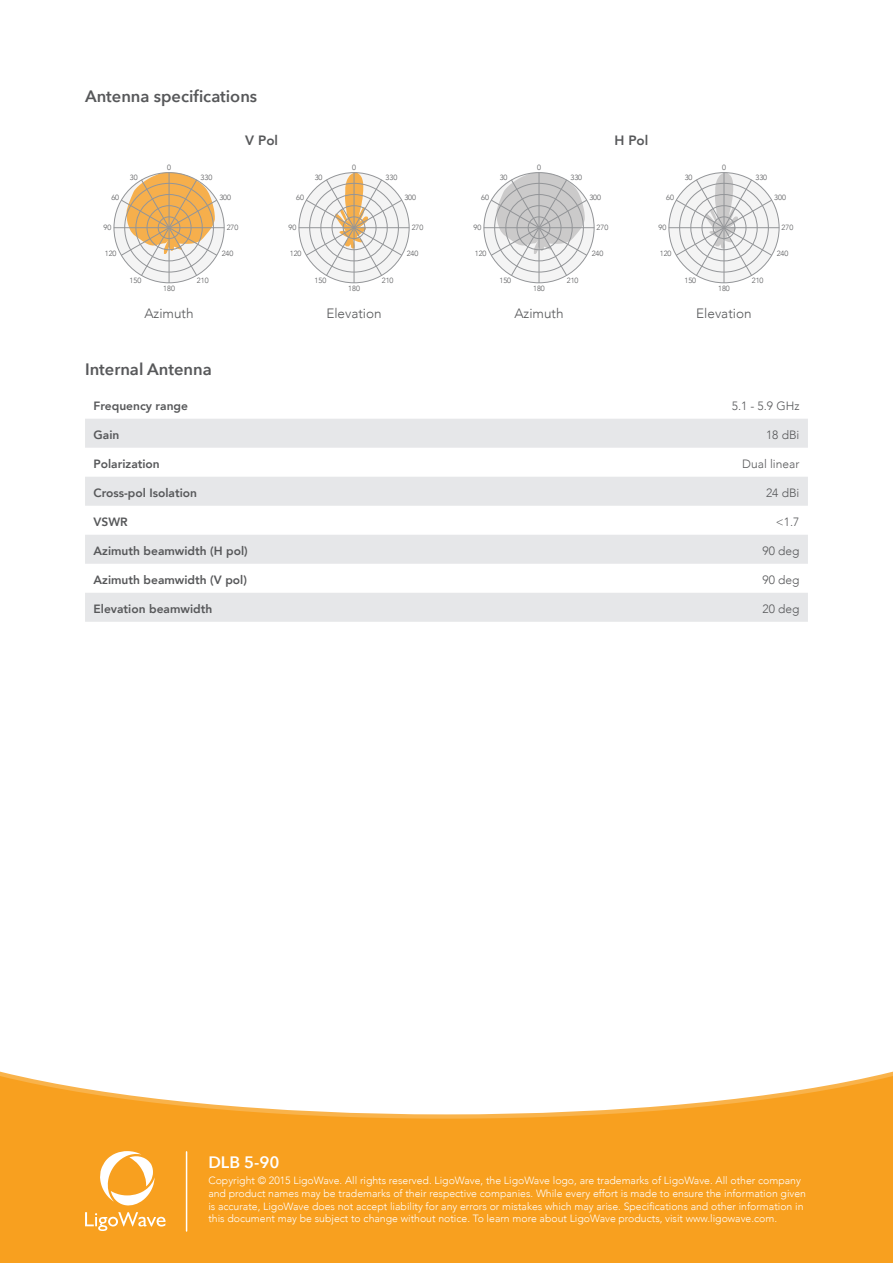
<style>
.page{position:relative;width:893px;height:1263px;background:#fff}
.page>*{position:absolute;margin:0;border:0;box-sizing:border-box;transform-origin:0 0}
.Heading_2{font:600 16.5px "Avenir Next";color:#57585a}
.Heading_2-2{font:600 16.5px "Avenir Next";color:#fff}
.body{font:300 13.5px "Avenir";color:#57585a}
.body-2{font:800 13.5px "Avenir";color:#57585a}
.table_body{font:800 12px "Avenir";color:#57585a}
.table_body-2{font:300 12px "Avenir";color:#57585a}
.copyright{font:300 10.5px/12.6px "Avenir";color:#fff}
.small{font:300 7.5px "Avenir";color:#57585a}
</style>
<div class="page">
<svg style="left:0;top:1076px;width:893px;height:187px;fill:#f8a01f"></svg>
<svg style="left:85px;top:419px;width:723px;height:203px;fill:#e6e7e9"></svg>
<svg style="left:100px;top:1151px;width:55px;height:55px"></svg>
<svg style="left:85px;top:1212px;width:81px;height:19px"></svg>
<hr style="left:186px;top:1152px;width:1px;height:79px;background:#fff">
<svg style="left:484px;top:172px;width:110px;height:111px"></svg>
<svg style="left:114px;top:172px;width:110px;height:111px"></svg>
<svg style="left:669px;top:173px;width:110px;height:110px"></svg>
<hr style="left:669px;top:227px;width:55px;height:1px;background:#939598">
<hr style="left:724px;top:228px;width:1px;height:55px;background:#939598">
<hr style="left:724px;top:227px;width:55px;height:1px;background:#939598">
<svg style="left:676px;top:173px;width:96px;height:103px"></svg>
<svg style="left:299px;top:173px;width:110px;height:110px"></svg>
<hr style="left:299px;top:227px;width:55px;height:1px;background:#939598">
<hr style="left:354px;top:228px;width:1px;height:55px;background:#939598">
<hr style="left:354px;top:227px;width:55px;height:1px;background:#939598">
<svg style="left:306px;top:173px;width:96px;height:103px"></svg>
<p class="Heading_2" style="left:85px;top:82px;width:174px">Antenna specifications</p>
<p class="body-2" style="left:245px;top:130px;width:34px">V Pol</p>
<p class="body-2" style="left:614px;top:130px;width:35px">H Pol</p>
<p class="small" style="left:167px;top:163px;width:5px">0</p>
<p class="small" style="left:352px;top:163px;width:5px">0</p>
<p class="small" style="left:537px;top:163px;width:5px">0</p>
<p class="small" style="left:722px;top:163px;width:5px">0</p>
<p class="small" style="left:130px;top:173px;width:9px">30</p>
<p class="small" style="left:201px;top:173px;width:13px">330</p>
<p class="small" style="left:315px;top:173px;width:9px">30</p>
<p class="small" style="left:386px;top:173px;width:13px">330</p>
<p class="small" style="left:500px;top:173px;width:9px">30</p>
<p class="small" style="left:570px;top:173px;width:13px">330</p>
<p class="small" style="left:685px;top:173px;width:9px">30</p>
<p class="small" style="left:755px;top:173px;width:13px">330</p>
<p class="small" style="left:111px;top:193px;width:9px">60</p>
<p class="small" style="left:219px;top:193px;width:13px">300</p>
<p class="small" style="left:296px;top:193px;width:9px">60</p>
<p class="small" style="left:404px;top:193px;width:13px">300</p>
<p class="small" style="left:481px;top:193px;width:9px">60</p>
<p class="small" style="left:589px;top:193px;width:13px">300</p>
<p class="small" style="left:666px;top:193px;width:9px">60</p>
<p class="small" style="left:774px;top:193px;width:13px">300</p>
<p class="small" style="left:104px;top:223px;width:9px">90</p>
<p class="small" style="left:227px;top:223px;width:13px">270</p>
<p class="small" style="left:289px;top:223px;width:9px">90</p>
<p class="small" style="left:412px;top:223px;width:13px">270</p>
<p class="small" style="left:473px;top:223px;width:9px">90</p>
<p class="small" style="left:597px;top:223px;width:13px">270</p>
<p class="small" style="left:658px;top:223px;width:9px">90</p>
<p class="small" style="left:782px;top:223px;width:13px">270</p>
<p class="small" style="left:105px;top:248px;width:13px">120</p>
<p class="small" style="left:222px;top:248px;width:13px">240</p>
<p class="small" style="left:290px;top:248px;width:13px">120</p>
<p class="small" style="left:407px;top:248px;width:13px">240</p>
<p class="small" style="left:475px;top:248px;width:13px">120</p>
<p class="small" style="left:592px;top:248px;width:13px">240</p>
<p class="small" style="left:660px;top:248px;width:13px">120</p>
<p class="small" style="left:777px;top:248px;width:13px">240</p>
<p class="small" style="left:130px;top:276px;width:13px">150</p>
<p class="small" style="left:197px;top:276px;width:13px">210</p>
<p class="small" style="left:315px;top:276px;width:13px">150</p>
<p class="small" style="left:382px;top:276px;width:13px">210</p>
<p class="small" style="left:499px;top:276px;width:13px">150</p>
<p class="small" style="left:567px;top:276px;width:13px">210</p>
<p class="small" style="left:684px;top:276px;width:13px">150</p>
<p class="small" style="left:752px;top:276px;width:13px">210</p>
<p class="small" style="left:163px;top:284px;width:13px">180</p>
<p class="small" style="left:348px;top:284px;width:13px">180</p>
<p class="small" style="left:533px;top:284px;width:13px">180</p>
<p class="small" style="left:718px;top:284px;width:13px">180</p>
<p class="body" style="left:144px;top:305px;width:51px">Azimuth</p>
<p class="body" style="left:514px;top:305px;width:51px">Azimuth</p>
<p class="body" style="left:326px;top:305px;width:57px">Elevation</p>
<p class="body" style="left:696px;top:305px;width:57px">Elevation</p>
<p class="Heading_2" style="left:85px;top:355px;width:128px">Internal Antenna</p>
<p class="table_body" style="left:94px;top:397px;width:96px">Frequency range</p>
<p class="table_body-2" style="left:732px;top:399px;width:69px">5.1 - 5.9 GHz</p>
<p class="table_body" style="left:94px;top:426px;width:27px">Gain</p>
<p class="table_body-2" style="left:766px;top:428px;width:35px">18 dBi</p>
<p class="table_body" style="left:94px;top:455px;width:68px">Polarization</p>
<p class="table_body-2" style="left:742px;top:457px;width:59px">Dual linear</p>
<p class="table_body" style="left:94px;top:484px;width:105px">Cross-pol Isolation</p>
<p class="table_body-2" style="left:766px;top:486px;width:35px">24 dBi</p>
<p class="table_body" style="left:94px;top:513px;width:36px">VSWR</p>
<p class="table_body-2" style="left:776px;top:515px;width:25px">&lt;1.7</p>
<p class="table_body" style="left:94px;top:542px;width:156px">Azimuth beamwidth (H pol)</p>
<p class="table_body-2" style="left:762px;top:544px;width:38px">90 deg</p>
<p class="table_body" style="left:94px;top:571px;width:155px">Azimuth beamwidth (V pol)</p>
<p class="table_body-2" style="left:762px;top:573px;width:38px">90 deg</p>
<p class="table_body" style="left:94px;top:600px;width:120px">Elevation beamwidth</p>
<p class="table_body-2" style="left:762px;top:602px;width:38px">20 deg</p>
<p class="Heading_2-2" style="left:208px;top:1148px;width:73px">DLB 5-90</p>
<p class="copyright" style="left:208px;top:1174px;width:599px">Copyright © 2015 LigoWave. All rights reserved. LigoWave, the LigoWave logo, are trademarks of LigoWave. All other company and product names may be trademarks of their respective companies. While every effort is made to ensure the information given is accurate, LigoWave does not accept liability for any errors or mistakes which may arise. Specifications and other information in this document may be subject to change without notice. To learn more about LigoWave products, visit www.ligowave.com.</p>
</div>
